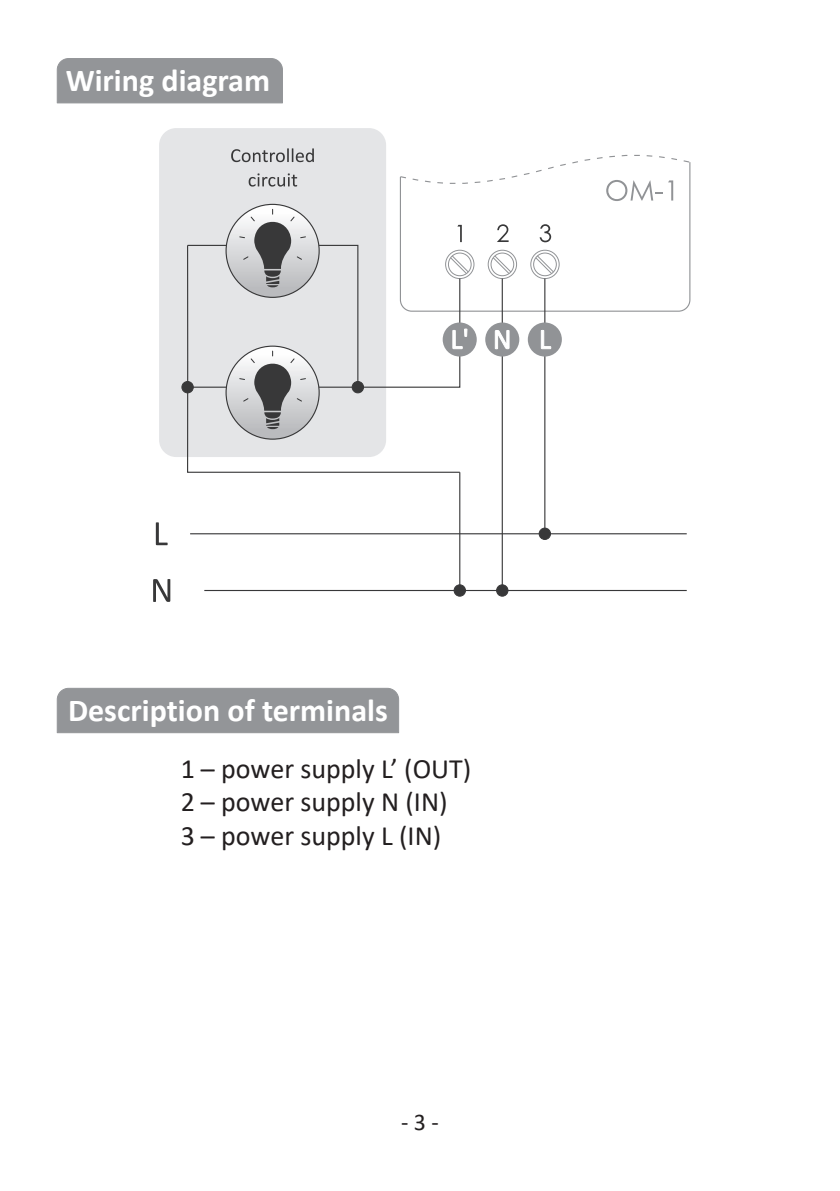
<style>
.page{position:relative;width:840px;height:1191px;background:#fff}
.page>*{position:absolute;margin:0;border:0;box-sizing:border-box;transform-origin:0 0}
.t1{font:700 32px "Calibri";color:#fff}
.t2{font:28px/33.6px "Calibri";color:#231f20}
.t3{font:24px "Calibri";color:#231f20}
</style>
<div class="page">
<div style="left:159px;top:128px;width:227px;height:329px;background:#e4e5e7;border-radius:17px"></div>
<svg style="left:399px;top:201px;width:291px;height:111px"></svg>
<div style="left:445px;top:250px;width:29px;height:29px;border:1px solid #919396;border-radius:50%"></div>
<div style="left:530px;top:250px;width:29px;height:29px;border:1px solid #919396;border-radius:50%"></div>
<div style="left:487px;top:250px;width:29px;height:29px;border:1px solid #919396;border-radius:50%"></div>
<svg style="left:496px;top:224px;width:12px;height:18px"></svg>
<svg style="left:539px;top:224px;width:12px;height:18px"></svg>
<div style="left:448px;top:253px;width:23px;height:23px;border:1px solid #919396;border-radius:50%"></div>
<div style="left:490px;top:253px;width:23px;height:23px;border:1px solid #919396;border-radius:50%"></div>
<svg style="left:492px;top:255px;width:19px;height:19px"></svg>
<div style="left:533px;top:253px;width:23px;height:23px;border:1px solid #919396;border-radius:50%"></div>
<svg style="left:534px;top:255px;width:20px;height:19px"></svg>
<svg style="left:399px;top:154px;width:291px;height:47px"></svg>
<hr style="left:204px;top:590px;width:482px;height:1px;background:#383839">
<hr style="left:190px;top:533px;width:496px;height:1px;background:#383839">
<svg style="left:156px;top:522px;width:11px;height:23px"></svg>
<svg style="left:153px;top:579px;width:17px;height:23px"></svg>
<hr style="left:501px;top:278px;width:1px;height:312px;background:#383839">
<hr style="left:544px;top:278px;width:1px;height:256px;background:#383839">
<div style="left:454px;top:585px;width:11px;height:11px;background:#383839;border-radius:50%"></div>
<div style="left:453px;top:584px;width:12px;height:12px;border:1px solid #383839;border-radius:50%"></div>
<div style="left:496px;top:585px;width:11px;height:11px;background:#383839;border-radius:50%"></div>
<div style="left:496px;top:584px;width:12px;height:12px;border:1px solid #383839;border-radius:50%"></div>
<div style="left:539px;top:528px;width:11px;height:11px;background:#383839;border-radius:50%"></div>
<div style="left:538px;top:528px;width:12px;height:11px;border:1px solid #383839;border-radius:50%"></div>
<svg style="left:187px;top:429px;width:273px;height:44px"></svg>
<svg style="left:226px;top:346px;width:93px;height:93px"></svg>
<div style="left:182px;top:381px;width:11px;height:12px;background:#383839;border-radius:50%"></div>
<div style="left:182px;top:381px;width:11px;height:12px;border:1px solid #383839;border-radius:50%"></div>
<hr style="left:459px;top:472px;width:1px;height:118px;background:#383839">
<svg style="left:231px;top:148px;width:83px;height:14px"></svg>
<svg style="left:248px;top:173px;width:49px;height:14px"></svg>
<div style="left:485px;top:322px;width:34px;height:34px;background:#919396;border-radius:50%"></div>
<svg style="left:494px;top:330px;width:15px;height:19px"></svg>
<div style="left:442px;top:322px;width:34px;height:34px;background:#919396;border-radius:50%"></div>
<svg style="left:186px;top:209px;width:283px;height:220px"></svg>
<div style="left:527px;top:322px;width:34px;height:34px;background:#919396;border-radius:50%"></div>
<svg style="left:540px;top:330px;width:11px;height:19px"></svg>
<div style="left:57px;top:58px;width:226px;height:45px;background:#939598"></div>
<div style="left:57px;top:688px;width:342px;height:45px;background:#939598"></div>
<p class="t1" style="left:66px;top:58px;width:206px">Wiring diagram</p>
<p class="t1" style="left:68px;top:687px;width:321px">Description of terminals</p>
<p class="t2" style="left:181px;top:751px;width:292px">1 – power supply L’ (OUT)<br>2 – power supply N (IN)<br>3 – power supply L (IN)</p>
<p class="t3" style="left:401px;top:1105px;width:39px">- 3 -</p>
</div>
